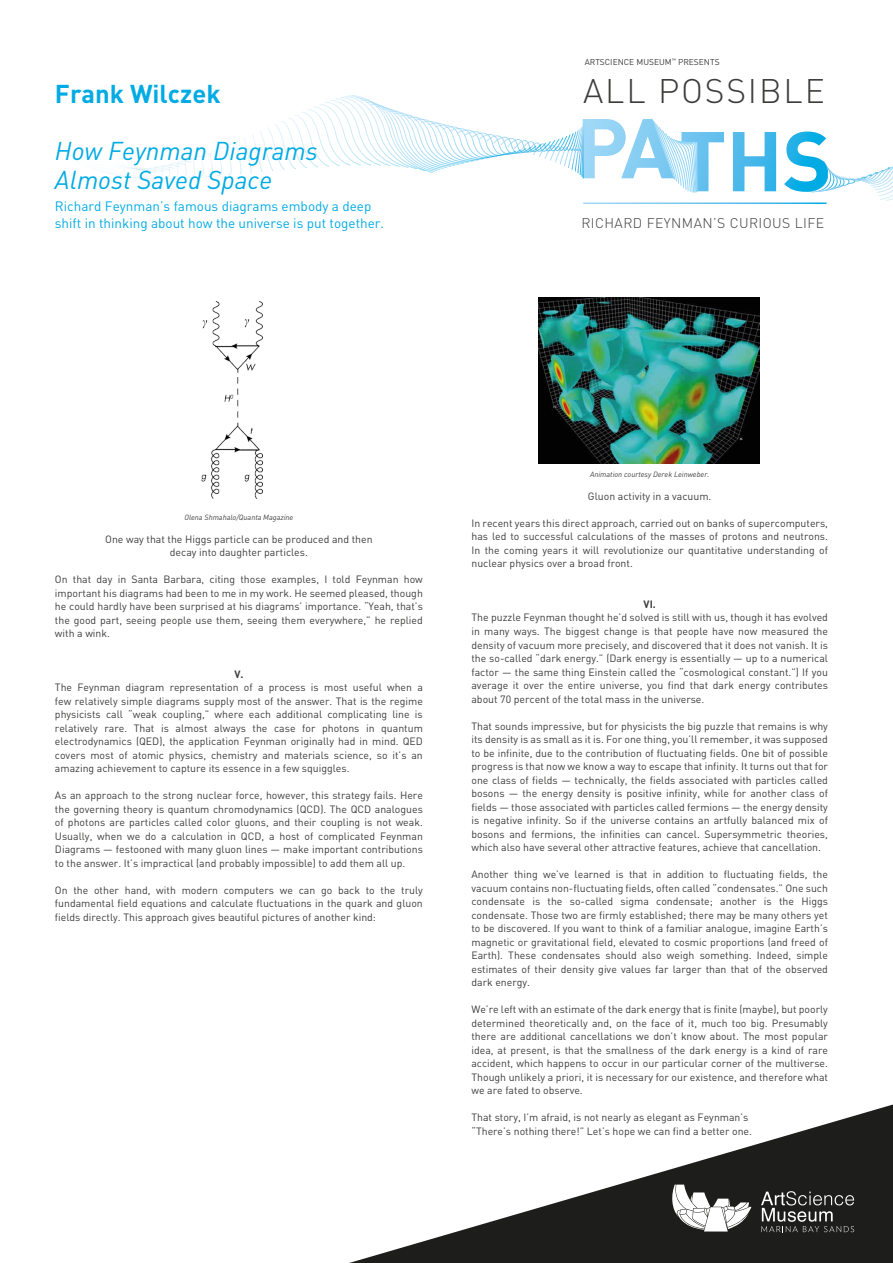
<style>
.page{position:relative;width:893px;height:1263px;background:#fff}
.page>*{position:absolute;margin:0;border:0;box-sizing:border-box;transform-origin:0 0}
.t1{font:300 33.67px "DIN";letter-spacing:.055em;color:#3c3c3b}
.t2{font:italic 25.5px/28.5px "DIN";color:#00abe4}
.t3{font:700 25.5px "DIN";color:#00abe4}
.t4{font:300 13.88px "DIN";letter-spacing:.03em;color:#3c3c3b}
.t5{font:13.5px/16.5px "DIN";color:#00abe4}
.t6{font:10.5px/13.5px "DIN";color:#3c3c3b;text-align:justify}
.t7{font:700 10.5px "DIN";color:#3c3c3b}
.t8{font:8.4px "DIN";color:#3c3c3b}
.t9{font:italic 7.5px "DIN";color:#3c3c3b}
</style>
<div class="page">
<svg style="left:733px;top:132px;width:43px;height:59px"></svg>
<svg style="left:784px;top:132px;width:109px;height:69px"></svg>
<svg style="left:107px;top:95px;width:617px;height:98px"></svg>
<svg style="left:349px;top:1104px;width:544px;height:159px"></svg>
<svg style="left:761px;top:1191px;width:93px;height:41px;background:#474746"></svg>
<svg style="left:672px;top:1184px;width:79px;height:47px"></svg>
<img style="left:201px;top:302px;width:61px;height:196px">
<img style="left:539px;top:298px;width:221px;height:165px">
<h2 class="t3" style="left:55px;top:78px;width:167px">Frank Wilczek</h2>
<h2 class="t2" style="left:55px;top:137px;width:264px">How Feynman Diagrams<br>Almost Saved Space</h2>
<p class="t5" style="left:55px;top:198px;width:331px">Richard Feynman’s famous diagrams embody a deep shift in thinking about how the universe is put together.</p>
<p class="t8" style="left:585px;top:57px;width:137px">ARTSCIENCE MUSEUM<sup>™</sup> PRESENTS</p>
<h1 class="t1" style="left:583px;top:70px;width:243px">ALL POSSIBLE</h1>
<h3 class="t4" style="left:581px;top:215px;width:244px">RICHARD FEYNMAN’S CURIOUS LIFE</h3>
<p class="t9" style="left:184px;top:513px;width:110px">Olena Shmahalo/Quanta Magazine</p>
<p class="t6" style="left:105px;top:532px;width:269px;text-align:center">One way that the Higgs particle can be produced and then decay into daughter particles.</p>
<p class="t6" style="left:55px;top:572px;width:369px">On that day in Santa Barbara, citing those examples, I told Feynman how important his diagrams had been to me in my work. He seemed pleased, though he could hardly have been surprised at his diagrams’ importance. “Yeah, that’s the good part, seeing people use them, seeing them everywhere,” he replied with a wink.</p>
<p class="t7" style="left:234px;top:667px;width:11px">V.</p>
<p class="t6" style="left:55px;top:680px;width:369px">The Feynman diagram representation of a process is most useful when a few relatively simple diagrams supply most of the answer. That is the regime physicists call “weak coupling,” where each additional complicating line is relatively rare. That is almost always the case for photons in quantum electrodynamics (QED), the application Feynman originally had in mind. QED covers most of atomic physics, chemistry and materials science, so it’s an amazing achievement to capture its essence in a few squiggles.</p>
<p class="t6" style="left:55px;top:788px;width:369px">As an approach to the strong nuclear force, however, this strategy fails. Here the governing theory is quantum chromodynamics (QCD). The QCD analogues of photons are particles called color gluons, and their coupling is not weak.<br>Usually, when we do a calculation in QCD, a host of complicated Feynman Diagrams — festooned with many gluon lines — make important contributions to the answer. It’s impractical (and probably impossible) to add them all up.</p>
<p class="t6" style="left:55px;top:883px;width:369px">On the other hand, with modern computers we can go back to the truly fundamental field equations and calculate fluctuations in the quark and gluon fields directly. This approach gives beautiful pictures of another kind:</p>
<p class="t9" style="left:590px;top:470px;width:121px">Animation courtesy Derek Leinweber.</p>
<p class="t6" style="left:588px;top:489px;width:125px">Gluon activity in a vacuum.</p>
<p class="t6" style="left:471px;top:516px;width:358px">In recent years this direct approach, carried out on banks of supercomputers, has led to successful calculations of the masses of protons and neutrons.<br>In the coming years it will revolutionize our quantitative understanding of nuclear physics over a broad front.</p>
<p class="t7" style="left:644px;top:597px;width:14px">VI.</p>
<p class="t6" style="left:471px;top:611px;width:358px">The puzzle Feynman thought he’d solved is still with us, though it has evolved in many ways. The biggest change is that people have now measured the density of vacuum more precisely, and discovered that it does not vanish. It is the so-called “dark energy.” (Dark energy is essentially — up to a numerical factor — the same thing Einstein called the “cosmological constant.”) If you average it over the entire universe, you find that dark energy contributes about 70 percent of the total mass in the universe.</p>
<p class="t6" style="left:471px;top:719px;width:358px">That sounds impressive, but for physicists the big puzzle that remains is why its density is as small as it is. For one thing, you’ll remember, it was supposed to be infinite, due to the contribution of fluctuating fields. One bit of possible progress is that now we know a way to escape that infinity. It turns out that for one class of fields — technically, the fields associated with particles called bosons — the energy density is positive infinity, while for another class of fields — those associated with particles called fermions — the energy density is negative infinity. So if the universe contains an artfully balanced mix of bosons and fermions, the infinities can cancel. Supersymmetric theories, which also have several other attractive features, achieve that cancellation.</p>
<p class="t6" style="left:471px;top:867px;width:358px">Another thing we’ve learned is that in addition to fluctuating fields, the vacuum contains non-fluctuating fields, often called “condensates.” One such condensate is the so-called sigma condensate; another is the Higgs condensate. Those two are firmly established; there may be many others yet to be discovered. If you want to think of a familiar analogue, imagine Earth’s magnetic or gravitational field, elevated to cosmic proportions (and freed of Earth). These condensates should also weigh something. Indeed, simple estimates of their density give values far larger than that of the observed dark energy.</p>
<p class="t6" style="left:471px;top:1002px;width:358px">We’re left with an estimate of the dark energy that is finite (maybe), but poorly determined theoretically and, on the face of it, much too big. Presumably there are additional cancellations we don’t know about. The most popular idea, at present, is that the smallness of the dark energy is a kind of rare accident, which happens to occur in our particular corner of the multiverse.<br>Though unlikely a priori, it is necessary for our existence, and therefore what we are fated to observe.</p>
<p class="t6" style="left:471px;top:1110px;width:282px">That story, I’m afraid, is not nearly as elegant as Feynman’s “There’s nothing there!” Let’s hope we can find a better one.</p>
</div>
